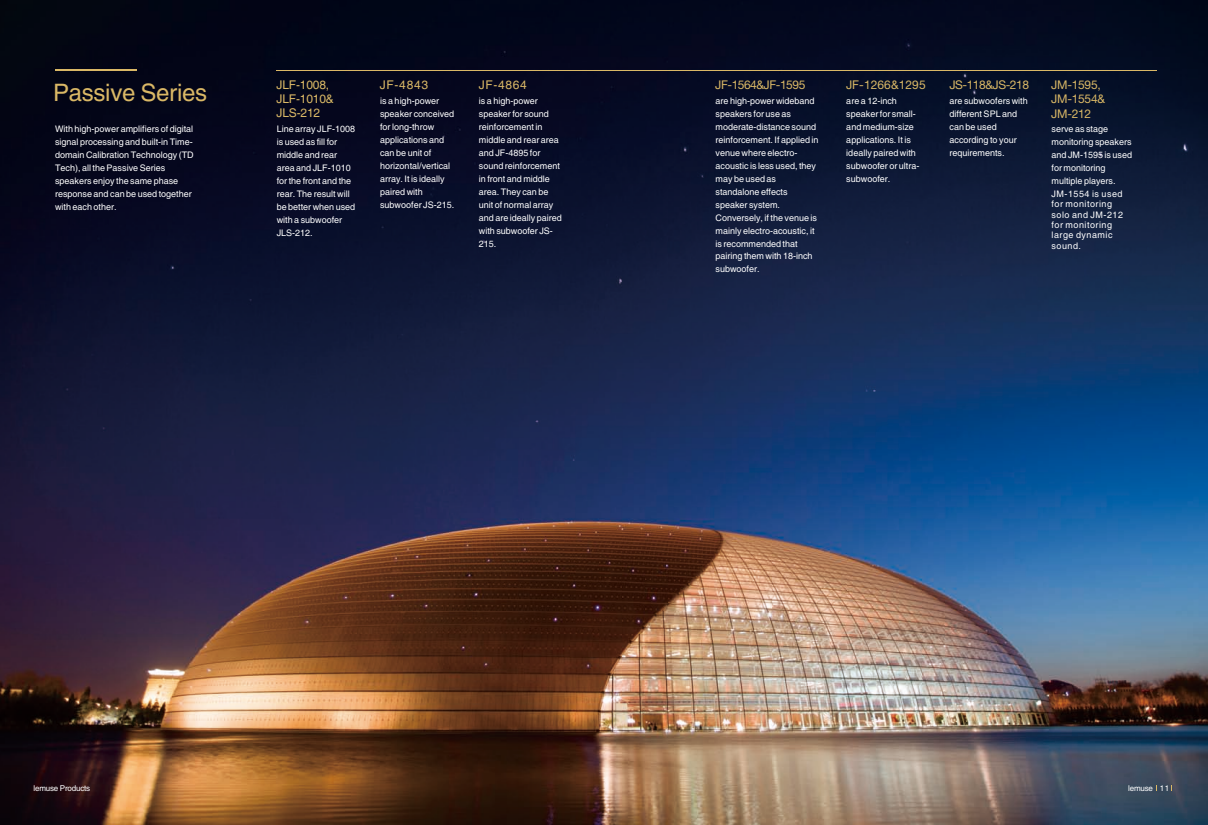
<style>
.page{position:relative;width:1208px;height:825px;background:#fff}
.page>*{position:absolute;margin:0;border:0;box-sizing:border-box;transform-origin:0 0}
.t1{font:24px "Arial";letter-spacing:-.01em;color:#dab866}
.t2{font:12px/13.9px "Arial";letter-spacing:-.015em;color:#dab866}
.t3{font:12px/14.5px "Helvetica Neue CE";letter-spacing:-.02em;color:#dab866}
.t4{font:12px "Helvetica Neue CE";letter-spacing:-.04em;color:#dab866}
.t5{font:12px "Helvetica Neue CE";letter-spacing:.005em;color:#dab866}
.t6{font:9px/12.9px "Arial";color:#fff}
.t7{font:9px/10.4px "Arial";letter-spacing:.055em;color:#fff}
.t8{font:8px "Arial";letter-spacing:-.025em;color:#fff}
.s1{font-family:"Arial"}
</style>
<div class="page">
<img style="left:0;top:0;width:1208px;height:825px">
<hr style="left:276px;top:70px;width:880px;height:1px;background:#dab866">
<hr style="left:55px;top:70px;width:82px;height:1px;background:#dab866">
<h1 class="t1" style="left:53px;top:83px;width:156px">Passive Series</h1>
<p class="t6" style="left:55px;top:123px;width:140px">With high-power amplifiers of digital signal processing and built-in Time&shy;domain Calibration Technology (TD<br>Tech), all the Passive Series speakers enjoy the same phase response and can be used together with each other.</p>
<h2 class="t2" style="left:276px;top:79px;width:54px">JLF-1008,</h2>
<h2 class="t2" style="left:380px;top:79px;width:50px">JF-4843</h2>
<h2 class="t2" style="left:479px;top:79px;width:50px">JF-4864</h2>
<h2 class="t4" style="left:715px;top:80px;width:92px">JF-1564&amp;JF-1595</h2>
<h2 class="t5" style="left:846px;top:80px;width:81px">JF-1266&amp;1295</h2>
<h2 class="t2" style="left:276px;top:93px;width:59px">JLF-1010&amp;<br>JLS-212</h2>
<h2 class="t3" style="left:949px;top:79px;width:81px">JS-118&amp;JS-218</h2>
<h2 class="t3" style="left:1051px;top:79px;width:55px">JM-1595<span class="s1">,<br></span>JM-1554&amp;<br>JM-212</h2>
<p class="t6" style="left:380px;top:95px;width:76px">is a high-power speaker conceived for long-throw applications and can be unit of horizontal/vertical array. It is ideally paired with subwoofer JS-215.</p>
<p class="t6" style="left:846px;top:95px;width:75px">are a 12-inch speaker for small&shy;and medium-size applications. It is ideally paired with subwoofer or ultra&shy;subwoofer.</p>
<p class="t6" style="left:949px;top:95px;width:80px">are subwoofers with different SPL and can be used according to your requirements.</p>
<p class="t6" style="left:479px;top:95px;width:85px">is a high-power speaker for sound reinforcement in middle and rear area and JF-4895 for sound reinforcement in front and middle area. They can be unit of normal array and are ideally paired with subwoofer JS-<br>215.</p>
<p class="t6" style="left:715px;top:95px;width:105px">are high-power wideband speakers for use as moderate-distance sound reinforcement. If applied in venue where electro&shy;acoustic is less used, they may be used as standalone effects speaker system.<br>Conversely, if the venue is mainly electro-acoustic, it is recommended that pairing them with 18-inch subwoofer.</p>
<p class="t6" style="left:277px;top:123px;width:80px">Line array JLF-1008 is used as fill for middle and rear area and JLF-1010 for the front and the rear. The result will be better when used with a subwoofer<br>JLS-212.</p>
<p class="t6" style="left:1051px;top:123px;width:82px">serve as stage monitoring speakers and JM-1595 is used for monitoring multiple players.<br>JM-1554 is used</p>
<p class="t7" style="left:1051px;top:200px;width:73px">for monitoring solo and JM-212 for monitoring large dynamic sound.</p>
<p class="t8" style="left:34px;top:785px;width:58px">lemuse Products</p>
<p class="t8" style="left:1128px;top:785px;width:42px">lemuse 11</p>
</div>
